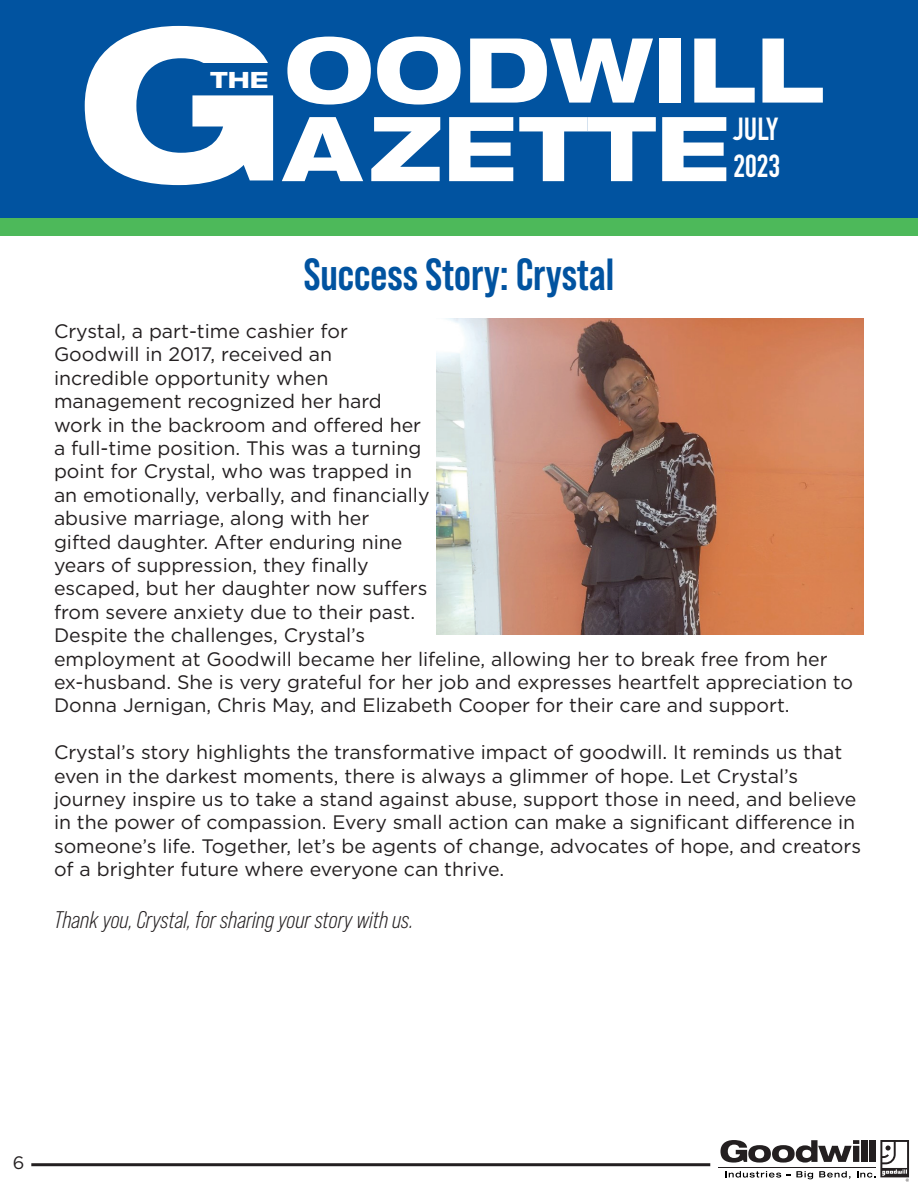
<style>
.page{position:relative;width:918px;height:1188px;background:#fff}
.page>*{position:absolute;margin:0;border:0;box-sizing:border-box;transform-origin:0 0}
.t1{font:800 expanded 89.7px/78.6px "Helvetica Neue LT Pro";color:#fff}
.t2{font:700 45px "Bebas Neue Pro";color:#0153a0}
.t3{font:700 31.5px/36.6px "DIN Condensed";color:#fff}
.t4{font:italic 24px "Bebas Neue Pro";color:#231f20}
.t5{font:800 expanded 22.5px "Helvetica Neue LT Pro";color:#fff}
.t6{font:19.5px/23.4px "Gotham";color:#231f20}
.t7{font:18px "Gotham";color:#231f20}
</style>
<div class="page">
<hr style="left:718px;top:1167px;width:158px;height:1px;background:#231f20">
<svg style="left:720px;top:1140px;width:189px;height:42px"></svg>
<hr style="left:31px;top:1163px;width:679px;height:3px;background:#231f20">
<div style="left:0;top:185px;width:918px;height:51px;background:#4db95a"></div>
<div style="left:0;top:0;width:918px;height:218px;background:#0153a0"></div>
<svg style="left:85px;top:26px;width:188px;height:159px"></svg>
<div style="left:201px;top:64px;width:80px;height:27px;background:#0153a0"></div>
<img style="left:436px;top:318px;width:428px;height:317px">
<p class="t5" style="left:211px;top:66px;width:59px">THE</p>
<h1 class="t1" style="left:284px;top:29px;width:541px">OODWILL<br>AZETTE</h1>
<h3 class="t3" style="left:734px;top:111px;width:48px">JULY<br>2023</h3>
<h2 class="t2" style="left:304px;top:249px;width:312px">Success Story: Crystal</h2>
<p class="t6" style="left:54px;top:319px;width:801px">Crystal, a part-time cashier for<br>Goodwill in 2017, received an<br>incredible opportunity when<br>management recognized her hard<br>work in the backroom and offered her<br>a full-time position. This was a turning<br>point for Crystal, who was trapped in<br>an emotionally, verbally, and financially<br>abusive marriage, along with her<br>gifted daughter. After enduring nine<br>years of suppression, they finally<br>escaped, but her daughter now suffers<br>from severe anxiety due to their past.<br>Despite the challenges, Crystal’s<br>employment at Goodwill became her lifeline, allowing her to break free from her ex-husband. She is very grateful for her job and expresses heartfelt appreciation to Donna Jernigan, Chris May, and Elizabeth Cooper for their care and support.</p>
<p class="t6" style="left:54px;top:740px;width:809px">Crystal’s story highlights the transformative impact of goodwill. It reminds us that even in the darkest moments, there is always a glimmer of hope. Let Crystal’s journey inspire us to take a stand against abuse, support those in need, and believe in the power of compassion. Every small action can make a significant difference in someone’s life. Together, let’s be agents of change, advocates of hope, and creators of a brighter future where everyone can thrive.</p>
<p class="t4" style="left:54px;top:907px;width:361px">Thank you, Crystal, for sharing your story with us.</p>
<p class="t7" style="left:13px;top:1151px;width:13px">6</p>
</div>
